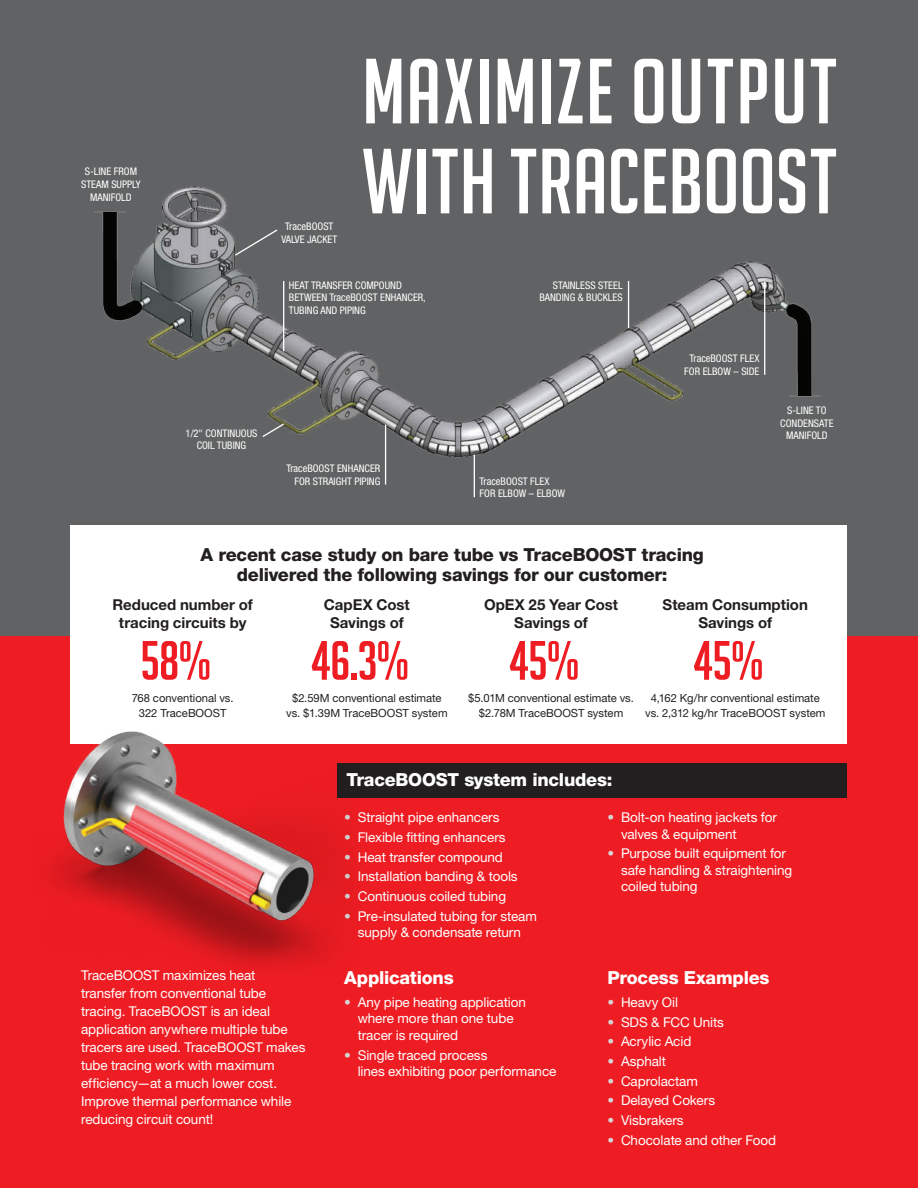
<style>
.page{position:relative;width:918px;height:1188px;background:#ee1d23}
.page>*{position:absolute;margin:0;border:0;box-sizing:border-box;transform-origin:0 0}
.t1{font:90px/90px "Big Noodle Titling";letter-spacing:.015em;color:#fff}
.t2{font:54px "Big Noodle Titling";letter-spacing:-.01em;color:#ee1d23}
.t3{font:800 18px/20.2px "Helvetica Neue LT Pro";letter-spacing:-.015em;color:#231f20;text-align:center}
.t4{font:800 18px "Helvetica Neue LT Pro";letter-spacing:-.015em;color:#fff}
.t5{font:700 15px/18px "Helvetica Neue LT Pro";color:#231f20;text-align:center}
.t6{font:13.5px/18px "Helvetica Neue LT Pro";letter-spacing:-.005em;color:#fff}
.t7{font:11.25px/15px "Helvetica Neue LT Pro";color:#231f20;text-align:center}
.t8{font:condensed 10.5px/12.6px "Helvetica Neue LT Pro";color:#fff;text-align:center}
.s1{color:#d6d4d4}
</style>
<div class="page">
<div style="left:0;top:0;width:918px;height:636px;background:#616263"></div>
<img style="left:70px;top:186px;width:751px;height:392px">
<svg style="left:233px;top:228px;width:46px;height:29px"></svg>
<hr style="left:283px;top:281px;width:1px;height:70px;background:#fff">
<hr style="left:628px;top:281px;width:1px;height:47px;background:#fff">
<svg style="left:261px;top:422px;width:24px;height:16px"></svg>
<hr style="left:385px;top:425px;width:1px;height:60px;background:#fff">
<hr style="left:474px;top:455px;width:1px;height:42px;background:#fff">
<hr style="left:764px;top:281px;width:1px;height:94px;background:#fff">
<div style="left:337px;top:763px;width:510px;height:34px;background:#231f20"></div>
<div style="left:71px;top:525px;width:776px;height:218px;background:#fff"></div>
<img style="left:51px;top:732px;width:311px;height:234px">
<p class="t8" style="left:81px;top:165px;width:61px">S-LINE FROM<br>STEAM SUPPLY<br>MANIFOLD</p>
<p class="t8" style="left:186px;top:427px;width:73px">1/2" CONTINUOUS<br>COIL TUBING</p>
<h1 class="t1" style="left:362px;top:46px;width:476px">MAXIMIZE OUTPUT<br>WITH TRACEBOOST</h1>
<p class="t8" style="left:281px;top:220px;width:57px">TraceBOOST<br>VALVE JACKET</p>
<p class="t8" style="left:289px;top:279px;width:138px;text-align:left">HEAT TRANSFER COMPOUND<br>BETWEEN TraceBOOST ENHANCER,<br>TUBING AND PIPING</p>
<p class="t8" style="left:539px;top:279px;width:85px;text-align:right">STAINLESS STEEL<br>BANDING &amp; BUCKLES</p>
<p class="t8" style="left:286px;top:462px;width:95px;text-align:right">TraceBOOST ENHANCER<br>FOR STRAIGHT PIPING</p>
<p class="t8" style="left:480px;top:474px;width:87px;text-align:left">TraceBOOST FLEX<br>FOR ELBOW – ELBOW</p>
<p class="t8" style="left:684px;top:352px;width:77px">TraceBOOST FLEX<br>FOR ELBOW – SIDE</p>
<p class="t8" style="left:780px;top:404px;width:55px">S-LINE TO<br>CONDENSATE<br>MANIFOLD</p>
<h3 class="t3" style="left:201px;top:545px;width:505px">A recent case study on bare tube vs TraceBOOST tracing delivered the following savings for our customer:</h3>
<p class="t5" style="left:484px;top:595px;width:136px">OpEX 25 Year Cost<br>Savings of</p>
<h2 class="t2" style="left:509px;top:631px;width:72px">45%</h2>
<p class="t7" style="left:468px;top:690px;width:167px">$5.01M conventional estimate vs. $2.78M TraceBOOST system</p>
<p class="t5" style="left:324px;top:595px;width:87px">CapEX Cost<br>Savings of</p>
<h2 class="t2" style="left:311px;top:631px;width:100px">46.3%</h2>
<p class="t7" style="left:286px;top:690px;width:163px">$2.59M conventional estimate vs. $1.39M TraceBOOST system</p>
<p class="t5" style="left:663px;top:595px;width:147px">Steam Consumption<br>Savings of</p>
<h2 class="t2" style="left:693px;top:631px;width:72px">45%</h2>
<p class="t7" style="left:645px;top:690px;width:182px">4,162 Kg/hr conventional estimate vs. 2,312 kg/hr TraceBOOST system</p>
<p class="t5" style="left:113px;top:595px;width:142px">Reduced number of tracing circuits by</p>
<h2 class="t2" style="left:140px;top:631px;width:73px">58%</h2>
<p class="t7" style="left:132px;top:690px;width:104px">768 conventional vs.<br>322 TraceBOOST</p>
<p class="t6" style="left:81px;top:966px;width:226px">TraceBOOST maximizes heat<br>transfer from conventional tube tracing. TraceBOOST is an ideal application anywhere multiple tube tracers are used. TraceBOOST makes tube tracing work with maximum efficiency—at a much lower cost.<br>Improve thermal performance while reducing circuit count!</p>
<h3 class="t4" style="left:346px;top:768px;width:267px">TraceBOOST system includes:</h3>
<p class="t6" style="left:344px;top:808px;width:157px"><span class="s1">•</span> Straight pipe enhancers</p>
<p class="t6" style="left:344px;top:828px;width:163px"><span class="s1">•</span> Flexible fitting enhancers</p>
<p class="t6" style="left:344px;top:848px;width:160px"><span class="s1">•</span> Heat transfer compound</p>
<p class="t6" style="left:344px;top:867px;width:175px"><span class="s1">•</span> Installation banding &amp; tools</p>
<p class="t6" style="left:344px;top:887px;width:163px"><span class="s1">•</span> Continuous coiled tubing</p>
<p class="t6" style="left:344px;top:908px;width:194px;line-height:16.5px;text-align:center"><span class="s1">•</span> Pre-insulated tubing for steam supply &amp; condensate return</p>
<p class="t6" style="left:621px;top:809px;width:157px;line-height:16.5px;text-indent:-14px"><span class="s1">•</span> Bolt-on heating jackets for valves &amp; equipment</p>
<p class="t6" style="left:621px;top:845px;width:173px;line-height:16.5px;text-indent:-14px"><span class="s1">•</span> Purpose built equipment for safe handling &amp; straightening coiled tubing</p>
<h3 class="t4" style="left:344px;top:966px;width:111px">Applications</h3>
<p class="t6" style="left:358px;top:993px;width:170px;line-height:16.5px;text-indent:-14px"><span class="s1">•</span> Any pipe heating application where more than one tube tracer is required</p>
<p class="t6" style="left:358px;top:1046px;width:200px;line-height:16.5px;text-indent:-14px"><span class="s1">•</span> Single traced process<br>lines exhibiting poor performance</p>
<h3 class="t4" style="left:608px;top:966px;width:164px">Process Examples</h3>
<p class="t6" style="left:608px;top:993px;width:72px"><span class="s1">•</span> Heavy Oil</p>
<p class="t6" style="left:608px;top:1012px;width:118px"><span class="s1">•</span> SDS &amp; FCC Units</p>
<p class="t6" style="left:608px;top:1032px;width:85px"><span class="s1">•</span> Acrylic Acid</p>
<p class="t6" style="left:608px;top:1052px;width:60px"><span class="s1">•</span> Asphalt</p>
<p class="t6" style="left:608px;top:1072px;width:92px"><span class="s1">•</span> Caprolactam</p>
<p class="t6" style="left:608px;top:1091px;width:109px"><span class="s1">•</span> Delayed Cokers</p>
<p class="t6" style="left:608px;top:1111px;width:78px"><span class="s1">•</span> Visbrakers</p>
<p class="t6" style="left:608px;top:1131px;width:170px"><span class="s1">•</span> Chocolate and other Food</p>
</div>
